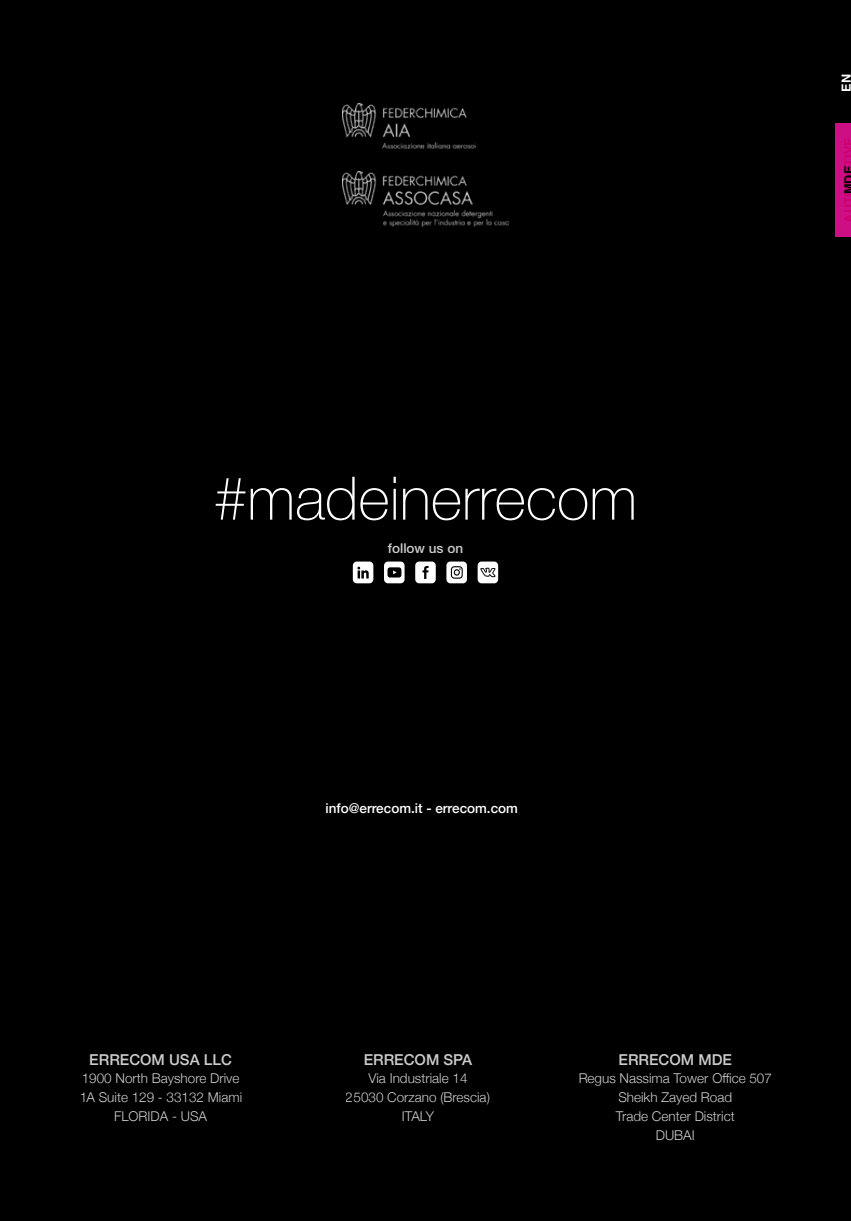
<style>
.page{position:relative;width:851px;height:1221px;background:#fff}
.page>*{position:absolute;margin:0;border:0;box-sizing:border-box;transform-origin:0 0}
.t1{font:100 60px "Helvetica Neue";color:#fff}
.t2{font:500 15px "Helvetica Neue";color:#fff}
.t3{font:300 13.5px/18.9px "Helvetica Neue";color:#fff;text-align:center}
.t4{font:500 13.5px "Helvetica Neue";color:#fff}
.t5{font:500 13.5px "Helvetica Neue LT Std";color:#fff}
.t6{font:700 12.6px "Helvetica";color:#000}
.t7{font:700 12.6px "Helvetica";color:#fff}
</style>
<div class="page">
<div style="left:0;top:0;width:850px;height:1220px;background:#000"></div>
<img style="left:342px;top:103px;width:133px;height:46px">
<img style="left:342px;top:171px;width:166px;height:56px">
<svg style="left:415px;top:561px;width:20px;height:22px"></svg>
<svg style="left:384px;top:561px;width:20px;height:22px"></svg>
<svg style="left:353px;top:561px;width:20px;height:22px"></svg>
<svg style="left:446px;top:561px;width:21px;height:22px"></svg>
<svg style="left:477px;top:561px;width:21px;height:22px"></svg>
<div style="left:834px;top:123px;width:16px;height:114px;background:#ce0e84"></div>
<p class="t7" style="left:838px;top:92px;width:19px;rotate:-90deg">EN</p>
<p class="t6" style="left:841px;top:194px;width:30px;rotate:-90deg">MDE</p>
<h1 class="t1" style="left:214px;top:453px;width:424px">#madeinerrecom</h1>
<p class="t5" style="left:388px;top:539px;width:77px">follow us on</p>
<p class="t4" style="left:325px;top:797px;width:194px">info@errecom.it - errecom.com</p>
<p class="t2" style="left:89px;top:1047px;width:144px">ERRECOM USA LLC</p>
<p class="t3" style="left:79px;top:1068px;width:164px">1900 North Bayshore Drive<br>1A Suite 129 - 33132 Miami<br>FLORIDA - USA</p>
<p class="t2" style="left:363px;top:1047px;width:110px">ERRECOM SPA</p>
<p class="t3" style="left:346px;top:1068px;width:145px">Via Industriale 14<br>25030 Corzano (Brescia)<br>ITALY</p>
<p class="t2" style="left:618px;top:1047px;width:115px">ERRECOM MDE</p>
<p class="t3" style="left:578px;top:1068px;width:195px">Regus Nassima Tower Office 507<br>Sheikh Zayed Road<br>Trade Center District<br>DUBAI</p>
</div>
